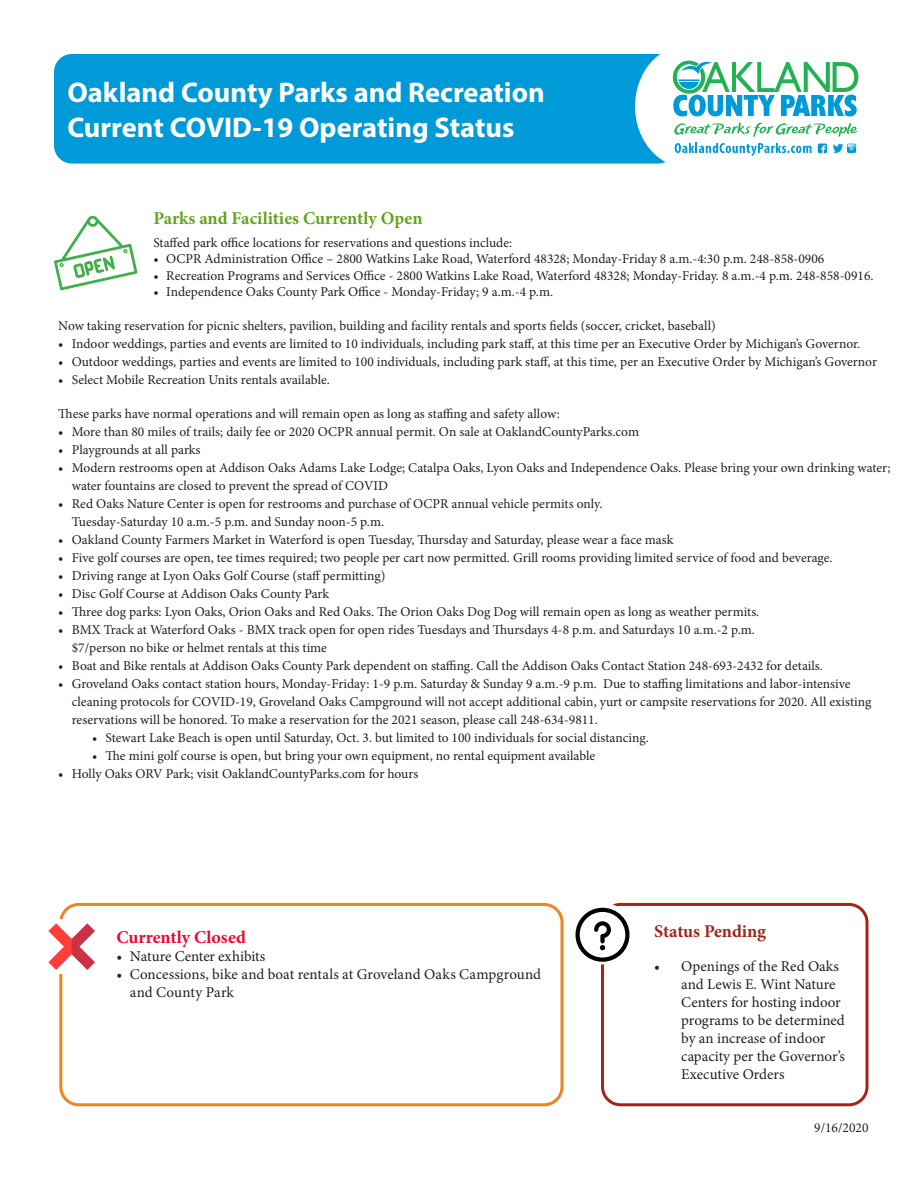
<style>
.page{position:relative;width:918px;height:1188px;background:#fff}
.page>*{position:absolute;margin:0;border:0;box-sizing:border-box;transform-origin:0 0}
.t1{font:700 28.5px "Myriad Pro";color:#fff}
.t2{font:700 18px "Minion Pro";color:#60a51a}
.t3{font:700 18px "Minion Pro";color:#f20430}
.t4{font:700 18px "Minion Pro";letter-spacing:-.005em;color:#a22518}
.t5{font:15px/18px "Minion Pro";color:#231f20}
.t6{font:13.5px/18px "Minion Pro";color:#231f20}
</style>
<div class="page">
<div style="left:601px;top:903px;width:267px;height:203px;border:3px solid #a22518;border-radius:18px"></div>
<div style="left:59px;top:903px;width:505px;height:203px;border:3px solid #f28321;border-radius:18px"></div>
<div style="left:573px;top:903px;width:61px;height:61px;background:#fff;border-radius:50%"></div>
<div style="left:54px;top:54px;width:622px;height:110px;background:#009ad9;border-radius:18px"></div>
<div style="left:635px;top:45px;width:104px;height:122px;background:#fff;border-radius:50%"></div>
<svg style="left:673px;top:60px;width:185px;height:56px"></svg>
<svg style="left:674px;top:122px;width:183px;height:15px"></svg>
<svg style="left:675px;top:143px;width:137px;height:13px"></svg>
<svg style="left:818px;top:144px;width:9px;height:9px"></svg>
<svg style="left:833px;top:144px;width:23px;height:9px"></svg>
<svg style="left:54px;top:215px;width:84px;height:75px"></svg>
<div style="left:42px;top:919px;width:61px;height:55px;background:#fff"></div>
<svg style="left:48px;top:923px;width:47px;height:47px"></svg>
<svg style="left:576px;top:908px;width:54px;height:54px"></svg>
<p class="t1" style="left:68px;top:74px;width:479px">Oakland County Parks and Recreation</p>
<p class="t1" style="left:68px;top:108px;width:448px">Current COVID-19 Operating Status</p>
<p class="t2" style="left:153px;top:206px;width:271px">Parks and Facilities Currently Open</p>
<p class="t6" style="left:153px;top:234px;width:360px">Staffed park office locations for reservations and questions include:</p>
<p class="t6" style="left:153px;top:250px;width:673px">• OCPR Administration Office – 2800 Watkins Lake Road, Waterford 48328; Monday-Friday 8 a.m.-4:30 p.m. 248-858-0906</p>
<p class="t6" style="left:153px;top:266px;width:722px">• Recreation Programs and Services Office - 2800 Watkins Lake Road, Waterford 48328; Monday-Friday. 8 a.m.-4 p.m. 248-858-0916.</p>
<p class="t6" style="left:153px;top:283px;width:401px">• Independence Oaks County Park Office - Monday-Friday; 9 a.m.-4 p.m.</p>
<p class="t6" style="left:58px;top:317px;width:659px">Now taking reservation for picnic shelters, pavilion, building and facility rentals and sports fields (soccer, cricket, baseball)</p>
<p class="t6" style="left:58px;top:335px;width:803px">• Indoor weddings, parties and events are limited to 10 individuals, including park staff, at this time per an Executive Order by Michigan’s Governor.</p>
<p class="t6" style="left:58px;top:353px;width:820px">• Outdoor weddings, parties and events are limited to 100 individuals, including park staff, at this time, per an Executive Order by Michigan’s Governor</p>
<p class="t6" style="left:58px;top:371px;width:273px">• Select Mobile Recreation Units rentals available.</p>
<p class="t6" style="left:58px;top:405px;width:503px">These parks have normal operations and will remain open as long as staffing and safety allow:</p>
<p class="t6" style="left:58px;top:423px;width:582px">• More than 80 miles of trails; daily fee or 2020 OCPR annual permit. On sale at OaklandCountyParks.com</p>
<p class="t6" style="left:58px;top:441px;width:144px">• Playgrounds at all parks</p>
<p class="t6" style="left:72px;top:459px;width:820px;text-indent:-14px">• Modern restrooms open at Addison Oaks Adams Lake Lodge; Catalpa Oaks, Lyon Oaks and Independence Oaks. Please bring your own drinking water; water fountains are closed to prevent the spread of COVID</p>
<p class="t6" style="left:72px;top:495px;width:532px;text-indent:-14px">• Red Oaks Nature Center is open for restrooms and purchase of OCPR annual vehicle permits only.<br>Tuesday-Saturday 10 a.m.-5 p.m. and Sunday noon-5 p.m.</p>
<p class="t6" style="left:58px;top:531px;width:617px">• Oakland County Farmers Market in Waterford is open Tuesday, Thursday and Saturday, please wear a face mask</p>
<p class="t6" style="left:58px;top:549px;width:776px">• Five golf courses are open, tee times required; two people per cart now permitted. Grill rooms providing limited service of food and beverage.</p>
<p class="t6" style="left:58px;top:567px;width:329px">• Driving range at Lyon Oaks Golf Course (staff permitting)</p>
<p class="t6" style="left:58px;top:585px;width:272px">• Disc Golf Course at Addison Oaks County Park</p>
<p class="t6" style="left:58px;top:603px;width:703px">• Three dog parks: Lyon Oaks, Orion Oaks and Red Oaks. The Orion Oaks Dog Dog will remain open as long as weather permits.</p>
<p class="t6" style="left:72px;top:621px;width:685px;text-indent:-14px">• BMX Track at Waterford Oaks - BMX track open for open rides Tuesdays and Thursdays 4-8 p.m. and Saturdays 10 a.m.-2 p.m. $7/person no bike or helmet rentals at this time</p>
<p class="t6" style="left:58px;top:657px;width:766px">• Boat and Bike rentals at Addison Oaks County Park dependent on staffing. Call the Addison Oaks Contact Station 248-693-2432 for details.</p>
<p class="t6" style="left:72px;top:675px;width:801px;text-indent:-14px">• Groveland Oaks contact station hours, Monday-Friday: 1-9 p.m. Saturday &amp; Sunday 9 a.m.-9 p.m. Due to staffing limitations and labor-intensive cleaning protocols for COVID-19, Groveland Oaks Campground will not accept additional cabin, yurt or campsite reservations for 2020. All existing reservations will be honored. To make a reservation for the 2021 season, please call 248-634-9811.</p>
<p class="t6" style="left:92px;top:729px;width:558px">• Stewart Lake Beach is open until Saturday, Oct. 3. but limited to 100 individuals for social distancing.</p>
<p class="t6" style="left:92px;top:747px;width:505px">• The mini golf course is open, but bring your own equipment, no rental equipment available</p>
<p class="t6" style="left:58px;top:765px;width:362px">• Holly Oaks ORV Park; visit OaklandCountyParks.com for hours</p>
<p class="t3" style="left:116px;top:925px;width:131px">Currently Closed</p>
<p class="t5" style="left:116px;top:948px;width:150px">• Nature Center exhibits</p>
<p class="t5" style="left:130px;top:966px;width:413px;text-indent:-14px">• Concessions, bike and boat rentals at Groveland Oaks Campground and County Park</p>
<p class="t4" style="left:654px;top:919px;width:113px">Status Pending</p>
<p class="t5" style="left:681px;top:958px;width:165px;text-indent:-27px">• Openings of the Red Oaks and Lewis E. Wint Nature<br>Centers for hosting indoor programs to be determined by an increase of indoor capacity per the Governor’s<br>Executive Orders</p>
<p class="t6" style="left:814px;top:1119px;width:56px">9/16/2020</p>
</div>
